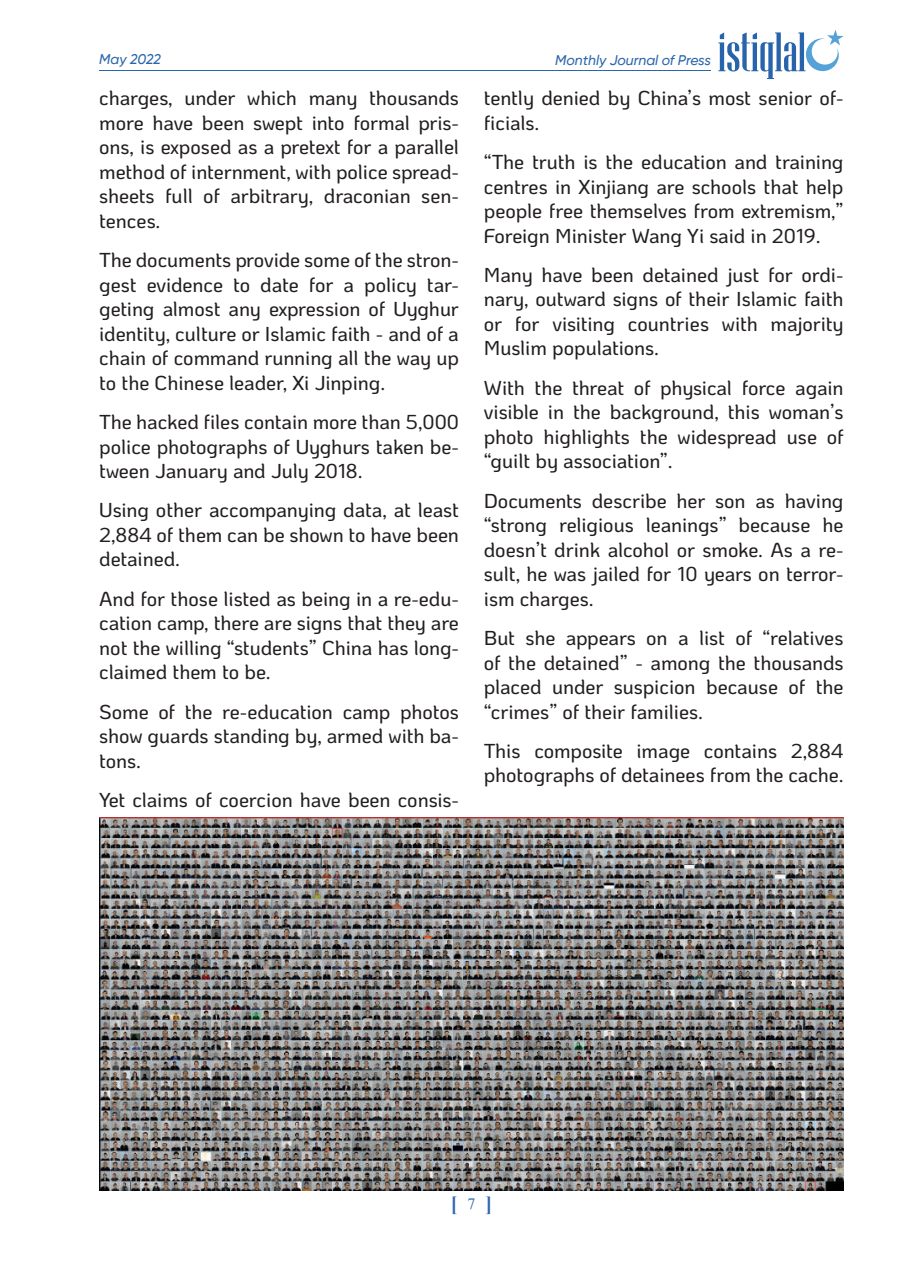
<style>
.page{position:relative;width:918px;height:1265px;background:#fff}
.page>*{position:absolute;margin:0;border:0;box-sizing:border-box;transform-origin:0 0}
.t1{font:500 20.12px/24.5px "Ko Ho";letter-spacing:-.005em;color:#231f20;text-align:justify}
.t2{font:700 20.12px "Times New Roman";color:#2f65af}
.t3{font:italic 500 14px "Gilroy";color:#2b66ac}
.s1{font-weight:400;font-size:15.75px;color:#2b66af}
</style>
<div class="page">
<hr style="left:99px;top:70px;width:612px;height:1px;background:#2b66ac">
<svg style="left:718px;top:30px;width:125px;height:49px"></svg>
<img style="left:99px;top:818px;width:744px;height:373px">
<p class="t3" style="left:99px;top:51px;width:63px">May 2022</p>
<p class="t3" style="left:555px;top:51px;width:157px">Monthly Journal of Press</p>
<p class="t1" style="left:99px;top:86px;width:361px">charges, under which many thousands more have been swept into formal pris&shy;ons, is exposed as a pretext for a parallel method of internment, with police spread&shy;sheets full of arbitrary, draconian sen&shy;tences.</p>
<p class="t1" style="left:99px;top:248px;width:361px">The documents provide some of the stron&shy;gest evidence to date for a policy tar&shy;geting almost any expression of Uyghur identity, culture or Islamic faith - and of a chain of command running all the way up to the Chinese leader, Xi Jinping.</p>
<p class="t1" style="left:99px;top:410px;width:361px">The hacked files contain more than 5,000 police photographs of Uyghurs taken be&shy;tween January and July 2018.</p>
<p class="t1" style="left:99px;top:498px;width:361px">Using other accompanying data, at least 2,884 of them can be shown to have been detained.</p>
<p class="t1" style="left:99px;top:587px;width:361px">And for those listed as being in a re-edu&shy;cation camp, there are signs that they are not the willing “students” China has long&shy;claimed them to be.</p>
<p class="t1" style="left:99px;top:700px;width:361px">Some of the re-education camp photos show guards standing by, armed with ba&shy;tons.</p>
<p class="t1" style="left:99px;top:788px;width:361px">Yet claims of coercion have been consis-</p>
<p class="t1" style="left:484px;top:86px;width:361px">tently denied by China’s most senior of&shy;ficials.</p>
<p class="t1" style="left:484px;top:150px;width:361px">“The truth is the education and training centres in Xinjiang are schools that help people free themselves from extremism,” Foreign Minister Wang Yi said in 2019.</p>
<p class="t1" style="left:484px;top:263px;width:361px">Many have been detained just for ordi&shy;nary, outward signs of their Islamic faith or for visiting countries with majority Muslim populations.</p>
<p class="t1" style="left:484px;top:376px;width:361px">With the threat of physical force again visible in the background, this woman’s photo highlights the widespread use of “guilt by association”.</p>
<p class="t1" style="left:484px;top:489px;width:361px">Documents describe her son as having “strong religious leanings” because he doesn’t drink alcohol or smoke. As a re&shy;sult, he was jailed for 10 years on terror&shy;ism charges.</p>
<p class="t1" style="left:484px;top:626px;width:361px">But she appears on a list of “relatives of the detained” - among the thousands placed under suspicion because of the “crimes” of their families.</p>
<p class="t1" style="left:484px;top:739px;width:361px">This composite image contains 2,884 photographs of detainees from the cache.</p>
<p class="t2" style="left:451px;top:1189px;width:43px">[ <span class="s1">7</span> ]</p>
</div>
